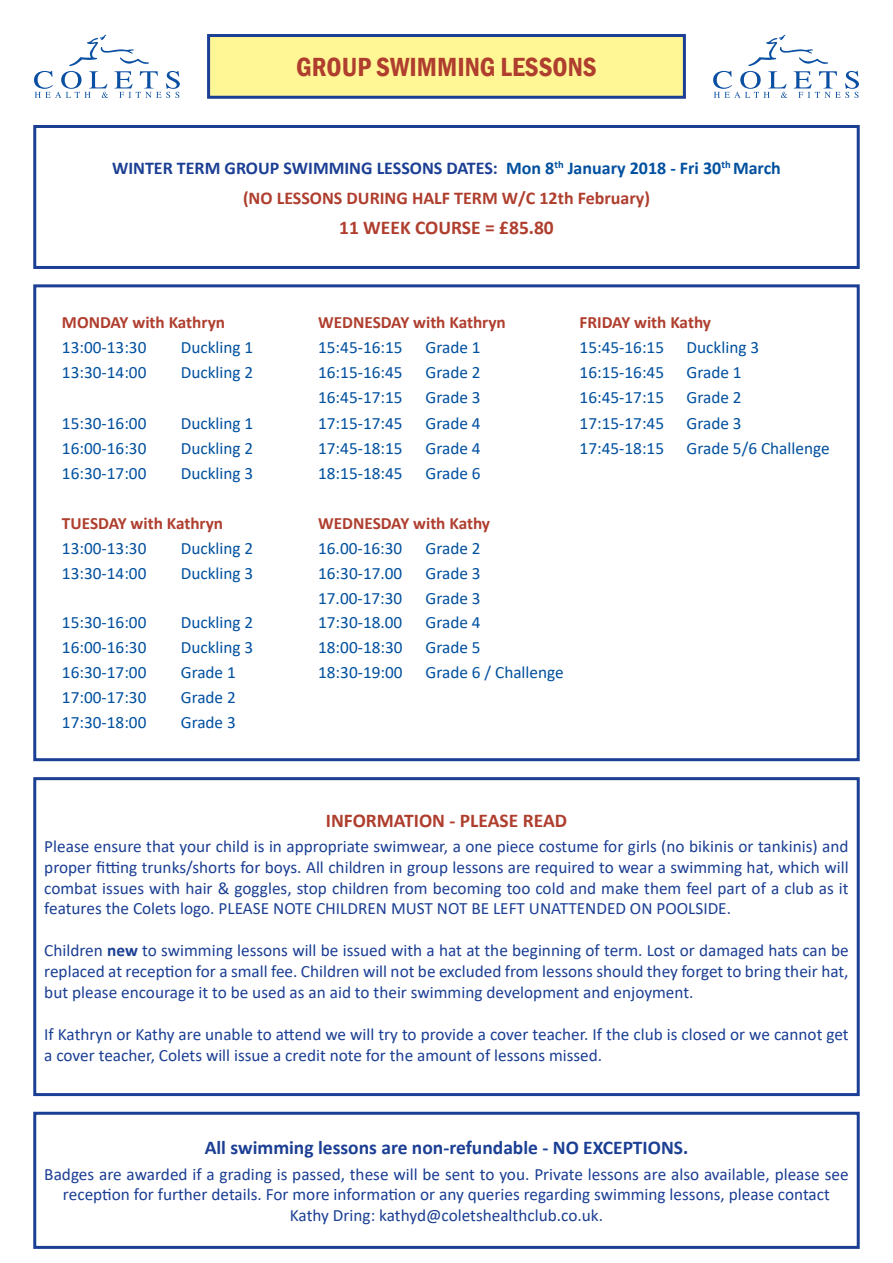
<style>
.page{position:relative;width:893px;height:1263px;background:#fff}
.page>*{position:absolute;margin:0;border:0;box-sizing:border-box;transform-origin:0 0}
.t1{font:600 condensed 27px "Franklin Gothic";color:#af3e2e}
.t2{font:700 19.5px "Calibri";color:#1b3f94}
.t3{font:700 19.5px "Calibri";color:#af3e2e}
.t4{font:700 18px "Calibri";color:#1b3f94}
.t5{font:700 18px "Calibri";color:#af3e2e}
.t6{font:17.25px/20.7px "Calibri";color:#1b3f94;text-align:justify}
.t7{font:17.25px "Calibri";color:#01509f}
.t8{font:700 17.25px "Calibri";color:#af3e2e}
.s1{color:#01509f}
.s2{font-weight:700}
</style>
<div class="page">
<div style="left:33px;top:125px;width:827px;height:144px;border:3px solid #1b3f94"></div>
<svg style="left:34px;top:35px;width:146px;height:63px"></svg>
<div style="left:207px;top:34px;width:479px;height:65px;background:#fff695;border:3px solid #1b3f94"></div>
<svg style="left:713px;top:35px;width:146px;height:63px"></svg>
<div style="left:33px;top:284px;width:827px;height:477px;border:3px solid #1b3f94"></div>
<div style="left:33px;top:1112px;width:827px;height:137px;border:3px solid #1b3f94"></div>
<div style="left:33px;top:777px;width:827px;height:319px;border:3px solid #1b3f94"></div>
<p class="t1" style="left:296px;top:49px;width:302px">GROUP SWIMMING LESSONS</p>
<p class="t4" style="left:112px;top:155px;width:670px">WINTER TERM GROUP SWIMMING LESSONS DATES: <span class="s1">Mon 8</span><sup>th</sup> <span class="s1">January 2018 - Fri 30</span><sup>th</sup> <span class="s1">March</span></p>
<p class="t5" style="left:243px;top:185px;width:408px">(NO LESSONS DURING HALF TERM W/C 12th February)</p>
<p class="t3" style="left:339px;top:213px;width:216px">11 WEEK COURSE = £85.80</p>
<p class="t8" style="left:62px;top:310px;width:165px">MONDAY with Kathryn</p>
<p class="t8" style="left:318px;top:310px;width:189px">WEDNESDAY with Kathryn</p>
<p class="t8" style="left:580px;top:310px;width:133px">FRIDAY with Kathy</p>
<p class="t7" style="left:62px;top:335px;width:86px">13:00-13:30</p>
<p class="t7" style="left:181px;top:335px;width:74px">Duckling 1</p>
<p class="t7" style="left:318px;top:335px;width:86px">15:45-16:15</p>
<p class="t7" style="left:426px;top:335px;width:57px">Grade 1</p>
<p class="t7" style="left:580px;top:335px;width:86px">15:45-16:15</p>
<p class="t7" style="left:687px;top:335px;width:74px">Duckling 3</p>
<p class="t7" style="left:62px;top:360px;width:86px">13:30-14:00</p>
<p class="t7" style="left:181px;top:360px;width:74px">Duckling 2</p>
<p class="t7" style="left:318px;top:360px;width:86px">16:15-16:45</p>
<p class="t7" style="left:426px;top:360px;width:57px">Grade 2</p>
<p class="t7" style="left:580px;top:360px;width:86px">16:15-16:45</p>
<p class="t7" style="left:687px;top:360px;width:57px">Grade 1</p>
<p class="t7" style="left:318px;top:385px;width:86px">16:45-17:15</p>
<p class="t7" style="left:426px;top:385px;width:57px">Grade 3</p>
<p class="t7" style="left:580px;top:385px;width:86px">16:45-17:15</p>
<p class="t7" style="left:687px;top:385px;width:57px">Grade 2</p>
<p class="t7" style="left:62px;top:411px;width:86px">15:30-16:00</p>
<p class="t7" style="left:181px;top:411px;width:74px">Duckling 1</p>
<p class="t7" style="left:318px;top:411px;width:86px">17:15-17:45</p>
<p class="t7" style="left:426px;top:411px;width:57px">Grade 4</p>
<p class="t7" style="left:580px;top:411px;width:86px">17:15-17:45</p>
<p class="t7" style="left:687px;top:411px;width:57px">Grade 3</p>
<p class="t7" style="left:62px;top:436px;width:86px">16:00-16:30</p>
<p class="t7" style="left:181px;top:436px;width:74px">Duckling 2</p>
<p class="t7" style="left:318px;top:436px;width:86px">17:45-18:15</p>
<p class="t7" style="left:426px;top:436px;width:57px">Grade 4</p>
<p class="t7" style="left:580px;top:436px;width:86px">17:45-18:15</p>
<p class="t7" style="left:687px;top:436px;width:145px">Grade 5/6 Challenge</p>
<p class="t7" style="left:62px;top:461px;width:86px">16:30-17:00</p>
<p class="t7" style="left:181px;top:461px;width:74px">Duckling 3</p>
<p class="t7" style="left:318px;top:461px;width:86px">18:15-18:45</p>
<p class="t7" style="left:426px;top:461px;width:57px">Grade 6</p>
<p class="t8" style="left:62px;top:511px;width:163px">TUESDAY with Kathryn</p>
<p class="t8" style="left:318px;top:511px;width:173px">WEDNESDAY with Kathy</p>
<p class="t7" style="left:62px;top:536px;width:86px">13:00-13:30</p>
<p class="t7" style="left:181px;top:536px;width:74px">Duckling 2</p>
<p class="t7" style="left:318px;top:536px;width:86px">16.00-16:30</p>
<p class="t7" style="left:426px;top:536px;width:57px">Grade 2</p>
<p class="t7" style="left:62px;top:561px;width:86px">13:30-14:00</p>
<p class="t7" style="left:181px;top:561px;width:74px">Duckling 3</p>
<p class="t7" style="left:318px;top:561px;width:86px">16:30-17.00</p>
<p class="t7" style="left:426px;top:561px;width:57px">Grade 3</p>
<p class="t7" style="left:318px;top:586px;width:86px">17.00-17:30</p>
<p class="t7" style="left:426px;top:586px;width:57px">Grade 3</p>
<p class="t7" style="left:62px;top:611px;width:86px">15:30-16:00</p>
<p class="t7" style="left:181px;top:611px;width:74px">Duckling 2</p>
<p class="t7" style="left:318px;top:611px;width:86px">17:30-18.00</p>
<p class="t7" style="left:426px;top:611px;width:57px">Grade 4</p>
<p class="t7" style="left:62px;top:636px;width:86px">16:00-16:30</p>
<p class="t7" style="left:181px;top:636px;width:74px">Duckling 3</p>
<p class="t7" style="left:318px;top:636px;width:86px">18:00-18:30</p>
<p class="t7" style="left:426px;top:636px;width:57px">Grade 5</p>
<p class="t7" style="left:62px;top:661px;width:86px">16:30-17:00</p>
<p class="t7" style="left:181px;top:661px;width:57px">Grade 1</p>
<p class="t7" style="left:318px;top:661px;width:86px">18:30-19:00</p>
<p class="t7" style="left:426px;top:661px;width:140px">Grade 6 / Challenge</p>
<p class="t7" style="left:62px;top:685px;width:86px">17:00-17:30</p>
<p class="t7" style="left:181px;top:685px;width:57px">Grade 2</p>
<p class="t7" style="left:62px;top:710px;width:86px">17:30-18:00</p>
<p class="t7" style="left:181px;top:710px;width:57px">Grade 3</p>
<p class="t3" style="left:326px;top:806px;width:243px">INFORMATION - PLEASE READ</p>
<p class="t6" style="left:44px;top:836px;width:806px">Please ensure that your child is in appropriate swimwear, a one piece costume for girls (no bikinis or tankinis) and proper fitting trunks/shorts for boys. All children in group lessons are required to wear a swimming hat, which will combat issues with hair &amp; goggles, stop children from becoming too cold and make them feel part of a club as it features the Colets logo. PLEASE NOTE CHILDREN MUST NOT BE LEFT UNATTENDED ON POOLSIDE.</p>
<p class="t6" style="left:44px;top:939px;width:806px">Children <span class="s2">new</span> to swimming lessons will be issued with a hat at the beginning of term. Lost or damaged hats can be replaced at reception for a small fee. Children will not be excluded from lessons should they forget to bring their hat, but please encourage it to be used as an aid to their swimming development and enjoyment.</p>
<p class="t6" style="left:44px;top:1023px;width:806px">If Kathryn or Kathy are unable to attend we will try to provide a cover teacher. If the club is closed or we cannot get a cover teacher, Colets will issue a credit note for the amount of lessons missed.</p>
<p class="t2" style="left:205px;top:1134px;width:485px">All swimming lessons are non-refundable - NO EXCEPTIONS.</p>
<p class="t6" style="left:44px;top:1163px;width:806px;text-align:center">Badges are awarded if a grading is passed, these will be sent to you. Private lessons are also available, please see reception for further details. For more information or any queries regarding swimming lessons, please contact</p>
<p class="t6" style="left:290px;top:1204px;width:315px">Kathy Dring: kathyd@coletshealthclub.co.uk.</p>
</div>
